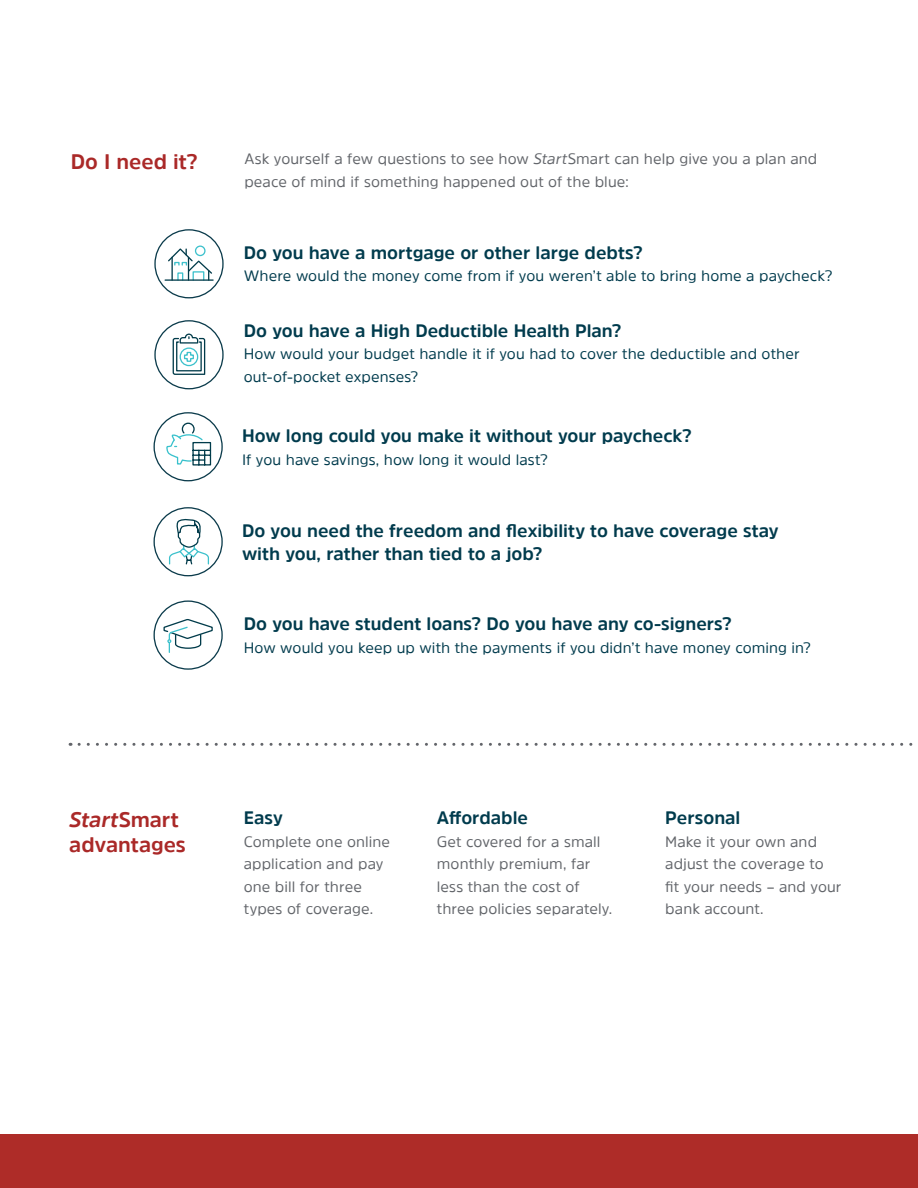
<style>
.page{position:relative;width:918px;height:1188px;background:#fff}
.page>*{position:absolute;margin:0;border:0;box-sizing:border-box;transform-origin:0 0}
.H1_40pt_Bold_42pt_le{font:700 21px/25.2px "Amsi Pro";color:#aa2928}
.Bullet_Standard_10pt{font:700 18px/22.5px "Amsi Pro";color:#003b4d}
.Bullet_Standard_10pt-2{font:15px/22.5px "Amsi Pro";letter-spacing:.005em;color:#62656a}
.Bullet_Standard_10pt-3{font:15px/22.5px "Amsi Pro";letter-spacing:.005em;color:#003b4d}
.s1{font-style:italic}
</style>
<div class="page">
<svg style="left:79px;top:743px;width:834px;height:3px"></svg>
<div style="left:0;top:1134px;width:918px;height:54px;background:#ae2c28"></div>
<div style="left:154px;top:320px;width:70px;height:69px;border:1px solid #0b3b4b;border-radius:50%"></div>
<svg style="left:172px;top:333px;width:34px;height:42px"></svg>
<div style="left:154px;top:600px;width:69px;height:70px;border:1px solid #0b3b4b;border-radius:50%"></div>
<svg style="left:163px;top:619px;width:50px;height:33px"></svg>
<div style="left:154px;top:229px;width:70px;height:69px;border:1px solid #0b3b4b;border-radius:50%"></div>
<div style="left:195px;top:246px;width:11px;height:10px;border:1px solid #3dc1cc;border-radius:50%"></div>
<svg style="left:164px;top:247px;width:50px;height:34px"></svg>
<div style="left:154px;top:507px;width:69px;height:69px;border:1px solid #0b3b4b;border-radius:50%"></div>
<svg style="left:169px;top:518px;width:40px;height:47px"></svg>
<div style="left:154px;top:412px;width:69px;height:69px;border:1px solid #0b3b4b;border-radius:50%"></div>
<svg style="left:165px;top:422px;width:47px;height:44px"></svg>
<p class="H1_40pt_Bold_42pt_le" style="left:71px;top:148px;width:129px">Do I need it?</p>
<p class="Bullet_Standard_10pt-2" style="left:244px;top:147px;width:574px">Ask yourself a few questions to see how <span class="s1">Start</span>Smart can help give you a plan and peace of mind if something happened out of the blue:</p>
<p class="Bullet_Standard_10pt" style="left:244px;top:241px;width:400px">Do you have a mortgage or other large debts?</p>
<p class="Bullet_Standard_10pt-3" style="left:244px;top:265px;width:590px">Where would the money come from if you weren’t able to bring home a paycheck?</p>
<p class="Bullet_Standard_10pt" style="left:244px;top:319px;width:379px">Do you have a High Deductible Health Plan?</p>
<p class="Bullet_Standard_10pt-3" style="left:244px;top:342px;width:557px">How would your budget handle it if you had to cover the deductible and other out-of-pocket expenses?</p>
<p class="Bullet_Standard_10pt" style="left:242px;top:424px;width:451px">How long could you make it without your paycheck?</p>
<p class="Bullet_Standard_10pt-3" style="left:242px;top:448px;width:308px">If you have savings, how long it would last?</p>
<p class="Bullet_Standard_10pt" style="left:242px;top:519px;width:538px">Do you need the freedom and flexibility to have coverage stay with you, rather than tied to a job?</p>
<p class="Bullet_Standard_10pt" style="left:244px;top:613px;width:490px">Do you have student loans? Do you have any co-signers?</p>
<p class="Bullet_Standard_10pt-3" style="left:244px;top:636px;width:569px">How would you keep up with the payments if you didn’t have money coming in?</p>
<p class="H1_40pt_Bold_42pt_le" style="left:69px;top:806px;width:118px"><span class="s1">Start</span>Smart advantages</p>
<p class="Bullet_Standard_10pt" style="left:244px;top:806px;width:40px">Easy</p>
<p class="Bullet_Standard_10pt-2" style="left:244px;top:830px;width:148px">Complete one online application and pay one bill for three</p>
<p class="Bullet_Standard_10pt-2" style="left:244px;top:898px;width:131px">types of coverage.</p>
<p class="Bullet_Standard_10pt" style="left:437px;top:806px;width:93px">Affordable</p>
<p class="Bullet_Standard_10pt-2" style="left:437px;top:830px;width:177px">Get covered for a small monthly premium, far less than the cost of three policies separately.</p>
<p class="Bullet_Standard_10pt" style="left:665px;top:806px;width:77px">Personal</p>
<p class="Bullet_Standard_10pt-2" style="left:665px;top:830px;width:178px">Make it your own and adjust the coverage to<br>fit your needs – and your bank account.</p>
</div>
